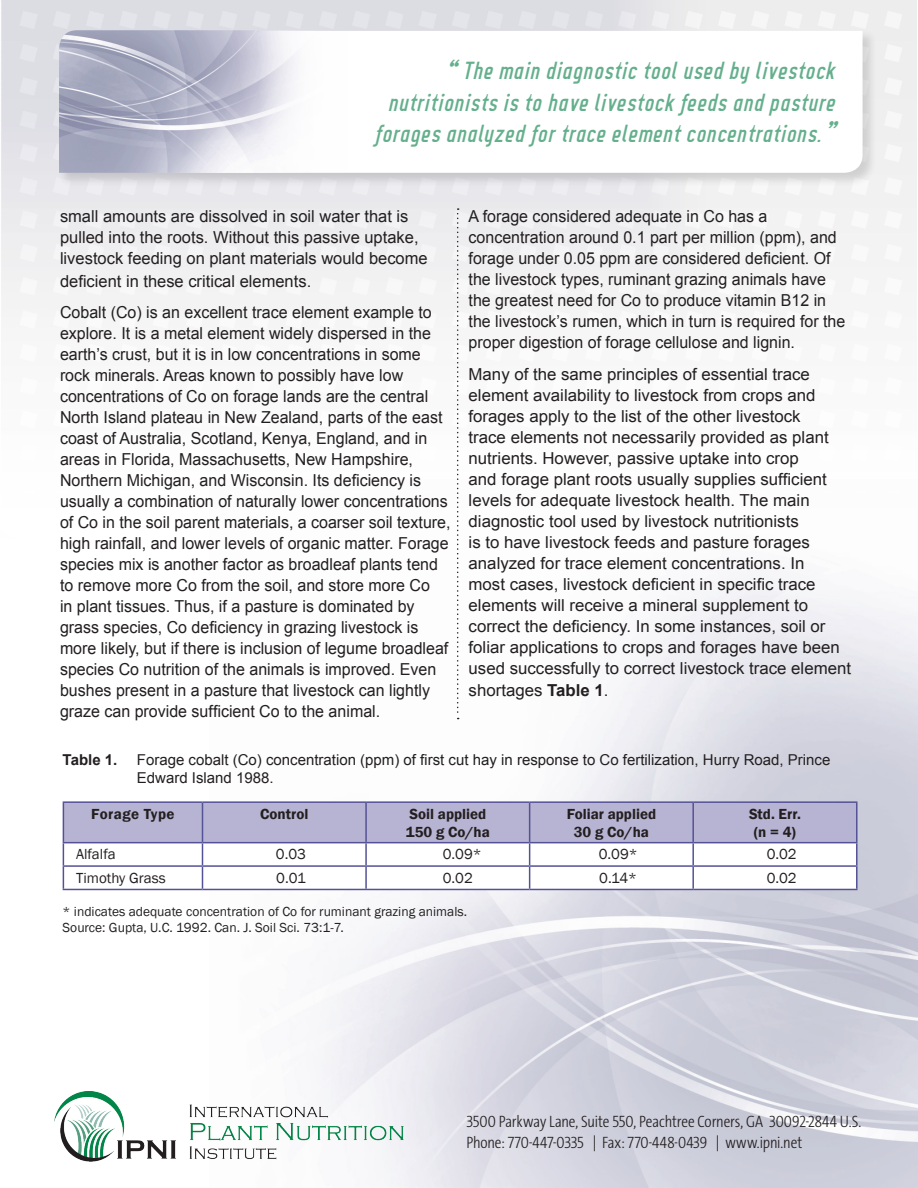
<style>
.page{position:relative;width:918px;height:1188px;background:#fff}
.page>*{position:absolute;margin:0;border:0;box-sizing:border-box;transform-origin:0 0}
._04-Body_copy_with_i{font:italic 27px/31.5px "CA Geheimagent Normal";color:#64af8c;text-align:right}
._04-Body_copy_with_i-2{font:16.5px/21px "Arial";color:#231f20}
.Bio_info{font:300 16.5px/21px "The Sans Cd OF3";letter-spacing:-.005em;color:#231f20}
.t1{font:15px/18px "Arial";color:#231f20}
.t2{font:600 15px "Franklin Gothic";color:#231f20}
.chart_txt{font:15px "Franklin Gothic";color:#231f20}
.t3{font:600 15px "Franklin Gothic";letter-spacing:.03em;color:#231f20}
.t4{font:700 15px "Arial";color:#231f20}
.t5{font:13.5px "Franklin Gothic";color:#231f20}
.s1{font-size:42px}
.s2{font-weight:700}
</style>
<div class="page">
<div style="left:0;top:0;width:729px;height:384px;background:linear-gradient(to bottom,#d9d9e1,#fafaf9)"></div>
<img style="left:210px;top:483px;width:708px;height:705px">
<div style="left:58px;top:29px;width:819px;height:158px;background:#231f20;opacity:.15"></div>
<svg style="left:354px;top:31px;width:509px;height:142px"></svg>
<img style="left:59px;top:30px;width:295px;height:143px">
<img style="left:54px;top:1092px;width:350px;height:70px">
<svg style="left:457px;top:208px;width:2px;height:511px"></svg>
<hr style="left:63px;top:801px;width:139px;height:2px;background:#545297">
<hr style="left:202px;top:801px;width:164px;height:2px;background:#545297">
<hr style="left:366px;top:801px;width:164px;height:2px;background:#545297">
<hr style="left:530px;top:801px;width:163px;height:2px;background:#545297">
<hr style="left:693px;top:801px;width:165px;height:2px;background:#545297">
<hr style="left:856px;top:803px;width:2px;height:39px;background:#545297">
<hr style="left:693px;top:842px;width:165px;height:1px;background:#545297">
<hr style="left:856px;top:843px;width:2px;height:22px;background:#545297">
<svg style="left:63px;top:802px;width:794px;height:87px"></svg>
<hr style="left:693px;top:865px;width:165px;height:2px;background:#545297">
<hr style="left:692px;top:867px;width:2px;height:22px;background:#545297">
<hr style="left:856px;top:867px;width:2px;height:22px;background:#545297">
<hr style="left:63px;top:889px;width:139px;height:1px;background:#545297">
<hr style="left:202px;top:889px;width:164px;height:1px;background:#545297">
<hr style="left:366px;top:889px;width:164px;height:1px;background:#545297">
<hr style="left:530px;top:889px;width:163px;height:1px;background:#545297">
<hr style="left:693px;top:889px;width:165px;height:1px;background:#545297">
<p class="_04-Body_copy_with_i" style="left:375px;top:55px;width:462px"><span class="s1">“</span> The main diagnostic tool used by livestock nutritionists is to have livestock feeds and pasture forages analyzed for trace element concentrations.<span class="s1">”</span></p>
<p class="_04-Body_copy_with_i-2" style="left:60px;top:206px;width:369px">small amounts are dissolved in soil water that is pulled into the roots. Without this passive uptake, livestock feeding on plant materials would become</p>
<p class="_04-Body_copy_with_i-2" style="left:60px;top:270px;width:253px">deficient in these critical elements.</p>
<p class="_04-Body_copy_with_i-2" style="left:60px;top:302px;width:392px">Cobalt (Co) is an excellent trace element example to explore. It is a metal element widely dispersed in the earth’s crust, but it is in low concentrations in some rock minerals. Areas known to possibly have low concentrations of Co on forage lands are the central North Island plateau in New Zealand, parts of the east coast of Australia, Scotland, Kenya, England, and in areas in Florida, Massachusetts, New Hampshire, Northern Michigan, and Wisconsin. Its deficiency is usually a combination of naturally lower concentrations of Co in the soil parent materials, a coarser soil texture, high rainfall, and lower levels of organic matter. Forage species mix is another factor as broadleaf plants tend to remove more Co from the soil, and store more Co<br>in plant tissues. Thus, if a pasture is dominated by grass species, Co deficiency in grazing livestock is more likely, but if there is inclusion of legume broadleaf species Co nutrition of the animals is improved. Even bushes present in a pasture that livestock can lightly graze can provide sufficient Co to the animal.</p>
<p class="_04-Body_copy_with_i-2" style="left:469px;top:206px;width:378px">A forage considered adequate in Co has a concentration around 0.1 part per million (ppm), and forage under 0.05 ppm are considered deficient. Of the livestock types, ruminant grazing animals have the greatest need for Co to produce vitamin B12 in the livestock’s rumen, which in turn is required for the proper digestion of forage cellulose and lignin.</p>
<p class="_04-Body_copy_with_i-2" style="left:469px;top:363px;width:384px">Many of the same principles of essential trace element availability to livestock from crops and forages apply to the list of the other livestock<br>trace elements not necessarily provided as plant nutrients. However, passive uptake into crop<br>and forage plant roots usually supplies sufficient levels for adequate livestock health. The main diagnostic tool used by livestock nutritionists<br>is to have livestock feeds and pasture forages analyzed for trace element concentrations. In<br>most cases, livestock deficient in specific trace elements will receive a mineral supplement to correct the deficiency. In some instances, soil or foliar applications to crops and forages have been used successfully to correct livestock trace element</p>
<p class="_04-Body_copy_with_i-2" style="left:469px;top:680px;width:142px">shortages <span class="s2">Table 1</span>.</p>
<p class="t4" style="left:63px;top:750px;width:56px">Table 1.</p>
<p class="t1" style="left:137px;top:751px;width:695px">Forage cobalt (Co) concentration (ppm) of first cut hay in response to Co fertilization, Hurry Road, Prince<br>Edward Island 1988.</p>
<p class="t3" style="left:91px;top:804px;width:85px">Forage Type</p>
<p class="t2" style="left:260px;top:804px;width:50px">Control</p>
<p class="t2" style="left:409px;top:804px;width:78px">Soil applied</p>
<p class="t2" style="left:406px;top:822px;width:86px">150 g Co/ha</p>
<p class="t2" style="left:567px;top:804px;width:91px">Foliar applied</p>
<p class="t2" style="left:574px;top:822px;width:77px">30 g Co/ha</p>
<p class="t2" style="left:749px;top:804px;width:53px">Std. Err.</p>
<p class="t2" style="left:754px;top:822px;width:44px">(n = 4)</p>
<p class="chart_txt" style="left:76px;top:845px;width:41px">Alfalfa</p>
<p class="chart_txt" style="left:276px;top:845px;width:32px">0.03</p>
<p class="chart_txt" style="left:443px;top:845px;width:40px">0.09*</p>
<p class="chart_txt" style="left:599px;top:845px;width:40px">0.09*</p>
<p class="chart_txt" style="left:767px;top:845px;width:32px">0.02</p>
<p class="chart_txt" style="left:76px;top:868px;width:91px">Timothy Grass</p>
<p class="chart_txt" style="left:276px;top:868px;width:31px">0.01</p>
<p class="chart_txt" style="left:443px;top:868px;width:32px">0.02</p>
<p class="chart_txt" style="left:599px;top:868px;width:39px">0.14*</p>
<p class="chart_txt" style="left:767px;top:868px;width:32px">0.02</p>
<p class="t5" style="left:63px;top:903px;width:406px">* indicates adequate concentration of Co for ruminant grazing animals.</p>
<p class="t5" style="left:63px;top:919px;width:283px">Source: Gupta, U.C. 1992. Can. J. Soil Sci. 73:1-7.</p>
<p class="Bio_info" style="left:466px;top:1112px;width:396px">3500 Parkway Lane, Suite 550, Peachtree Corners, GA 30092-2844 U.S.<br>Phone: 770-447-0335 | Fax: 770-448-0439 | www.ipni.net</p>
</div>
